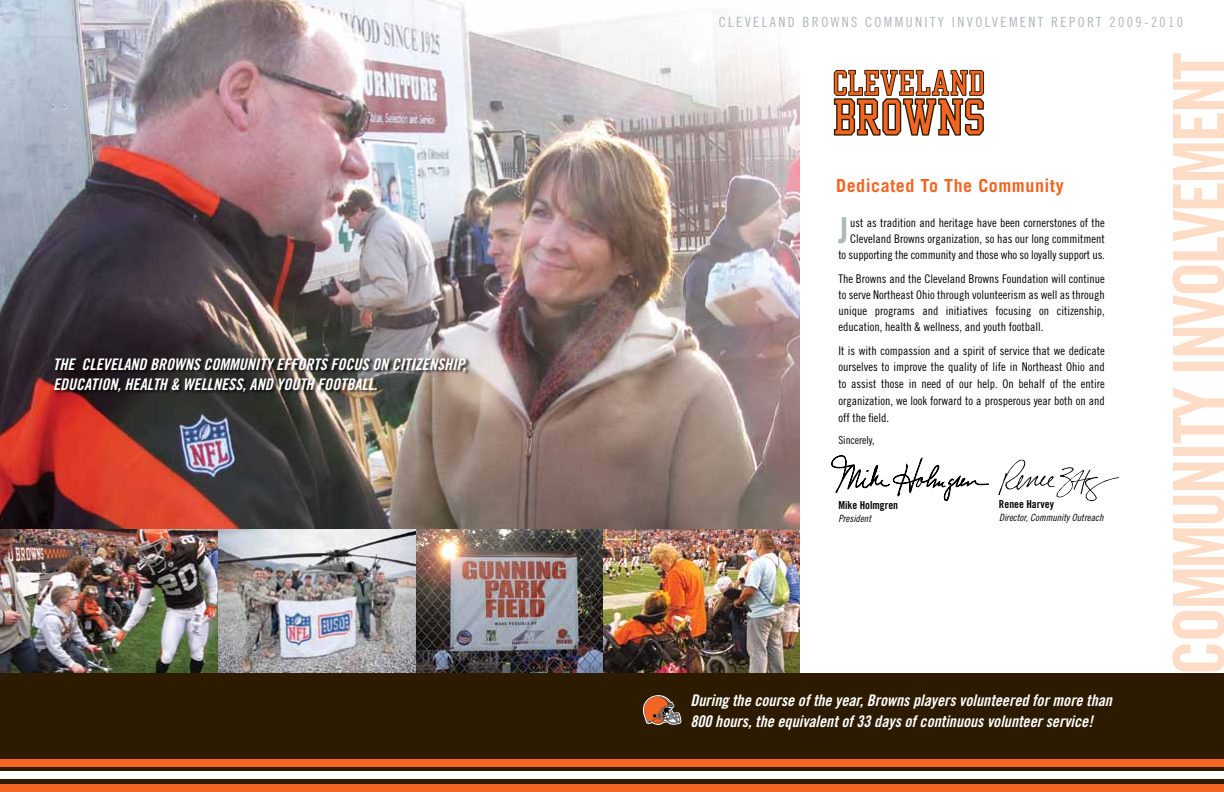
<style>
.page{position:relative;width:1224px;height:792px;background:#fff}
.page>*{position:absolute;margin:0;border:0;box-sizing:border-box;transform-origin:0 0}
.t1{font:72px "Trade Gothic Bold Cond Twenty";letter-spacing:-.04em;color:#fedcc6}
.t2{font:700 35.7px "Trade Gothic";color:#b0b7bb;scale:.87 1}
.t3{font:700 18px "Trade Gothic";letter-spacing:.03em;color:#f26522}
.t4{font:16px/20px "Trade Gothic Bold Cond Twenty Obl";color:#fff}
.t5{font:14px "Trade Gothic Cond Eighteen";letter-spacing:.17em;color:#b0b7bb}
.t6{font:12px/16px "Trade Gothic Cond Eighteen";color:#000;text-align:justify}
.t7{font:11px "Trade Gothic Bold Cond Twenty";color:#000}
.t8{font:11px "Trade Gothic Cond Eighteen";color:#000}
.t9{font:10px "Trade Gothic Cond Eighteen Obl";color:#000}
</style>
<div class="page">
<img style="left:0;top:0;width:800px;height:530px">
<svg style="left:998px;top:459px;width:121px;height:43px"></svg>
<div style="left:0;top:673px;width:1224px;height:108px;background:#2d1b00"></div>
<img style="left:0;top:529px;width:219px;height:144px">
<img style="left:219px;top:529px;width:393px;height:144px">
<img style="left:603px;top:530px;width:197px;height:143px">
<div style="left:0;top:759px;width:1224px;height:33px;background:#f26522"></div>
<div style="left:0;top:767px;width:1224px;height:17px;background:#2d1b00"></div>
<div style="left:0;top:772px;width:1224px;height:7px;background:#fff"></div>
<div style="left:54px;top:358px;width:417px;height:38px;background:#000;opacity:.75"></div>
<svg style="left:643px;top:695px;width:38px;height:30px"></svg>
<svg style="left:834px;top:70px;width:150px;height:66px"></svg>
<svg style="left:832px;top:456px;width:157px;height:45px"></svg>
<h3 class="t4" style="left:53px;top:354px;width:414px">THE CLEVELAND BROWNS COMMUNITY EFFORTS FOCUS ON CITIZENSHIP,<br>EDUCATION, HEALTH &amp; WELLNESS, AND YOUTH FOOTBALL.</h3>
<p class="t5" style="left:719px;top:14px;width:466px">CLEVELAND BROWNS COMMUNITY INVOLVEMENT REPORT 2009-2010</p>
<h1 class="t1" style="left:1156px;top:676px;width:625px;rotate:-90deg">COMMUNITY INVOLVEMENT</h1>
<h3 class="t3" style="left:836px;top:174px;width:229px">Dedicated To The Community</h3>
<h2 class="t2" style="left:838px;top:208px;width:13px">J</h2>
<p class="t6" style="left:838px;top:214px;width:268px;text-align:right">ust as tradition and heritage have been cornerstones of the<br>Cleveland Browns organization, so has our long commitment<br>to supporting the community and those who so loyally support us.</p>
<p class="t6" style="left:838px;top:270px;width:268px">The Browns and the Cleveland Browns Foundation will continue to serve Northeast Ohio through volunteerism as well as through unique programs and initiatives focusing on citizenship, education, health &amp; wellness, and youth football.</p>
<p class="t6" style="left:838px;top:342px;width:268px;line-height:16.8px">It is with compassion and a spirit of service that we dedicate ourselves to improve the quality of life in Northeast Ohio and to assist those in need of our help. On behalf of the entire organization, we look forward to a prosperous year both on and off the field.</p>
<p class="t8" style="left:838px;top:433px;width:38px">Sincerely,</p>
<p class="t7" style="left:999px;top:497px;width:56px">Renee Harvey</p>
<p class="t9" style="left:999px;top:511px;width:106px">Director, Community Outreach</p>
<p class="t7" style="left:838px;top:498px;width:61px">Mike Holmgren</p>
<p class="t9" style="left:838px;top:512px;width:34px">President</p>
<h3 class="t4" style="left:690px;top:689px;width:423px;line-height:21px">During the course of the year, Browns players volunteered for more than<br>800 hours, the equivalent of 33 days of continuous volunteer service!</h3>
</div>
